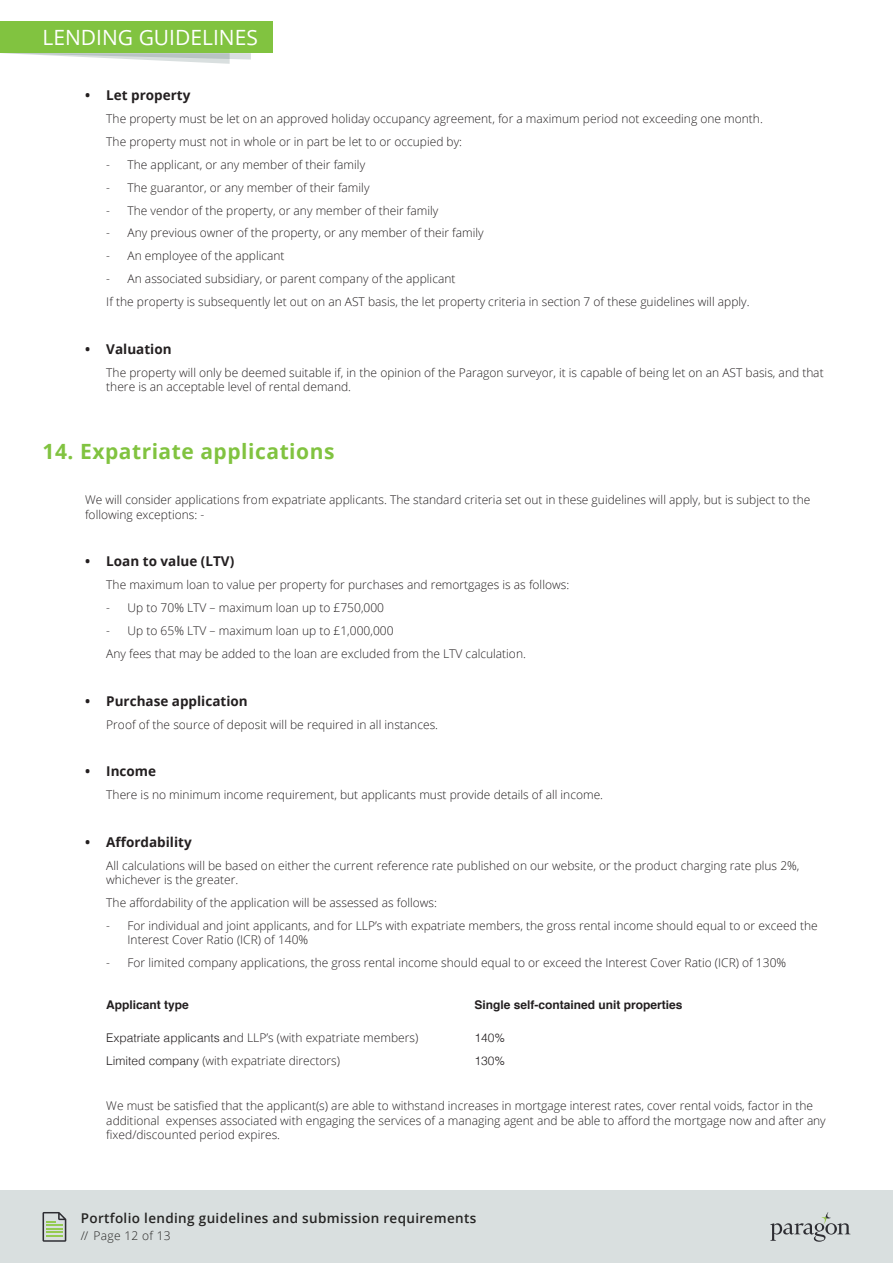
<style>
.page{position:relative;width:893px;height:1263px;background:#fff}
.page>*{position:absolute;margin:0;border:0;box-sizing:border-box;transform-origin:0 0}
.t1{font:700 21px "Open Sans";letter-spacing:.025em;color:#81c340}
.t2{font:21px "Open Sans";color:#fff}
.t3{font:700 13.5px "Open Sans";color:#231f20}
._01_Copy_Footer_Titl{font:600 13.5px "Open Sans";letter-spacing:.025em;color:#252423}
.t4{font:300 12px/14.4px "Open Sans";color:#231f20}
.t5{font:700 12px "Helvetica";color:#231f20}
.t6{font:300 12px "Open Sans";letter-spacing:.025em;color:#252423}
.t7{font:300 12px "Helvetica";color:#231f20}
.s1{font-family:"Helvetica"}
</style>
<div class="page">
<div style="left:0;top:1191px;width:893px;height:72px;background:#d9dfdf"></div>
<svg style="left:43px;top:1212px;width:23px;height:30px"></svg>
<svg style="left:770px;top:1212px;width:80px;height:30px"></svg>
<div style="left:0;top:21px;width:272px;height:32px;background:#81c340"></div>
<svg style="left:4px;top:53px;width:247px;height:11px"></svg>
<p class="t2" style="left:43px;top:23px;width:217px">LENDING GUIDELINES</p>
<p class="t3" style="left:85px;top:86px;width:107px">• Let property</p>
<p class="t4" style="left:106px;top:111px;width:658px">The property must be let on an approved holiday occupancy agreement, for a maximum period not exceeding one month.</p>
<p class="t4" style="left:106px;top:134px;width:357px">The property must not in whole or in part be let to or occupied by:</p>
<p class="t4" style="left:106px;top:157px;width:260px">- The applicant, or any member of their family</p>
<p class="t4" style="left:106px;top:180px;width:265px">- The guarantor, or any member of their family</p>
<p class="t4" style="left:106px;top:203px;width:334px">- The vendor of the property, or any member of their family</p>
<p class="t4" style="left:106px;top:226px;width:379px">- Any previous owner of the property, or any member of their family</p>
<p class="t4" style="left:106px;top:248px;width:180px">- An employee of the applicant</p>
<p class="t4" style="left:106px;top:271px;width:351px">- An associated subsidiary, or parent company of the applicant</p>
<p class="t4" style="left:106px;top:294px;width:645px">If the property is subsequently let out on an AST basis, the let property criteria in section 7 of these guidelines will apply.</p>
<p class="t3" style="left:85px;top:339px;width:88px">• Valuation</p>
<p class="t4" style="left:106px;top:365px;width:719px">The property will only be deemed suitable if, in the opinion of the Paragon surveyor, it is capable of being let on an AST basis, and that there is an acceptable level of rental demand.</p>
<p class="t1" style="left:43px;top:436px;width:293px">14. Expatriate applications</p>
<p class="t4" style="left:85px;top:492px;width:727px">We will consider applications from expatriate applicants. The standard criteria set out in these guidelines will apply, but is subject to the following exceptions: -</p>
<p class="t3" style="left:85px;top:552px;width:151px">• Loan to value (LTV)</p>
<p class="t4" style="left:106px;top:577px;width:464px">The maximum loan to value per property for purchases and remortgages is as follows:</p>
<p class="t4" style="left:106px;top:600px;width:279px">- Up to 70% LTV – maximum loan up to £750,000</p>
<p class="t4" style="left:106px;top:623px;width:289px">- Up to 65% LTV – maximum loan up to £1,000,000</p>
<p class="t4" style="left:106px;top:646px;width:421px">Any fees that may be added to the loan are excluded from the LTV calculation.</p>
<p class="t3" style="left:85px;top:691px;width:164px">• Purchase application</p>
<p class="t4" style="left:106px;top:717px;width:333px">Proof of the source of deposit will be required in all instances.</p>
<p class="t3" style="left:85px;top:762px;width:73px">• Income</p>
<p class="t4" style="left:106px;top:787px;width:498px">There is no minimum income requirement, but applicants must provide details of all income.</p>
<p class="t3" style="left:85px;top:832px;width:108px">• Affordability</p>
<p class="t4" style="left:106px;top:858px;width:695px">All calculations will be based on either the current reference rate published on our website, or the product charging rate plus 2%, whichever is the greater.</p>
<p class="t4" style="left:106px;top:895px;width:332px">The affordability of the application will be assessed as follows:</p>
<p class="t4" style="left:128px;top:918px;width:692px;text-indent:-21px">- For individual and joint applicants, and for LLP’s with expatriate members, the gross rental income should equal to or exceed the<br>Interest Cover Ratio (ICR) of 140%</p>
<p class="t4" style="left:106px;top:955px;width:681px">- For limited company applications, the gross rental income should equal to or exceed the Interest Cover Ratio (ICR) of 130%</p>
<p class="t5" style="left:106px;top:995px;width:84px">Applicant type</p>
<p class="t5" style="left:475px;top:995px;width:210px">Single self-contained unit properties</p>
<p class="t4" style="left:106px;top:1030px;width:313px"><span class="s1">Expatriate applicants a</span>nd LLP’s (with expatriate members)</p>
<p class="t7" style="left:475px;top:1027px;width:32px">140%</p>
<p class="t4" style="left:106px;top:1053px;width:235px"><span class="s1">Limited company</span> (with expatriate directors)</p>
<p class="t7" style="left:475px;top:1050px;width:32px">130%</p>
<p class="t4" style="left:106px;top:1098px;width:721px">We must be satisfied that the applicant(s) are able to withstand increases in mortgage interest rates, cover rental voids, factor in the additional expenses associated with engaging the services of a managing agent and be able to afford the mortgage now and after any fixed/discounted period expires.</p>
<p class="_01_Copy_Footer_Titl" style="left:81px;top:1209px;width:397px">Portfolio lending guidelines and submission requirements</p>
<p class="t6" style="left:81px;top:1227px;width:91px">/// Page 12 of 13</p>
</div>
